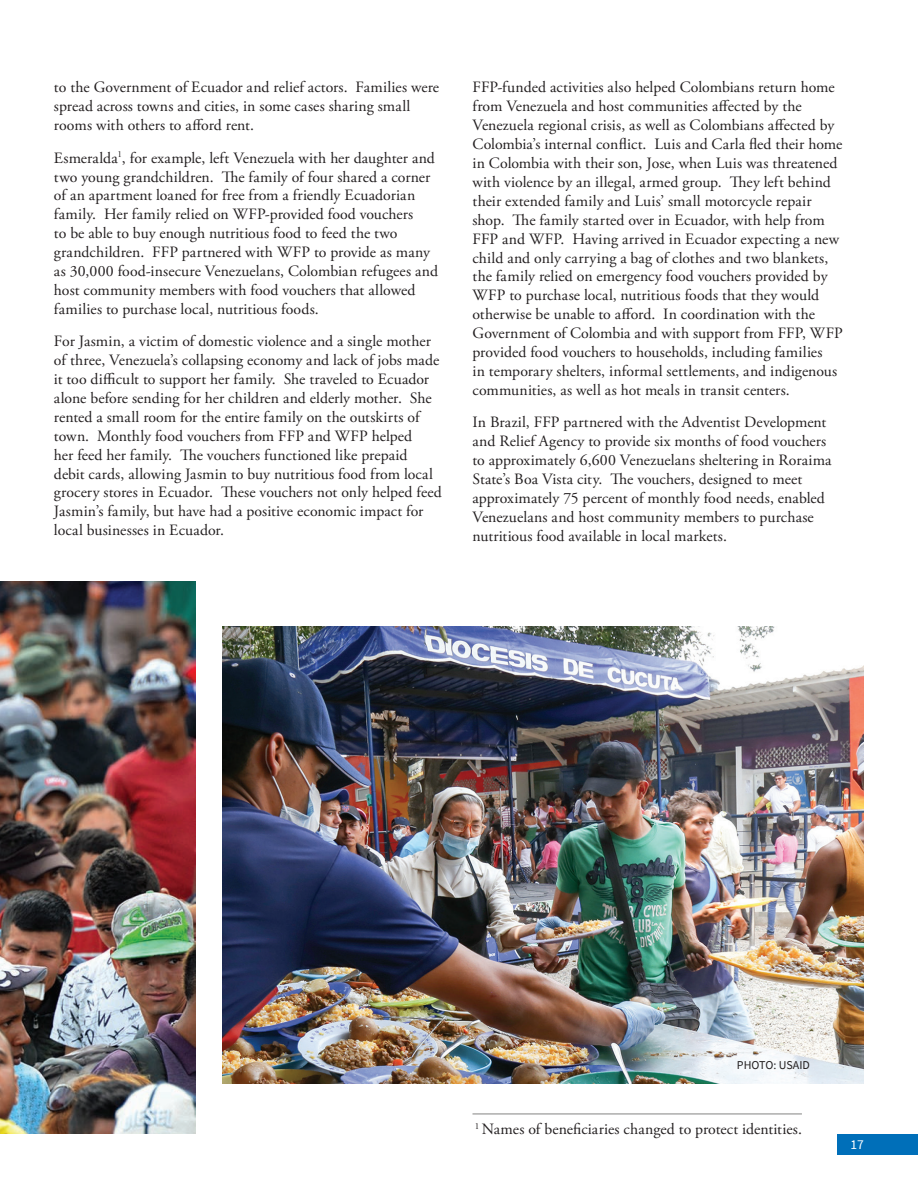
<style>
.page{position:relative;width:918px;height:1188px;background:#fff}
.page>*{position:absolute;margin:0;border:0;box-sizing:border-box;transform-origin:0 0}
.Body{font:15.75px/18.9px "Adobe Garamond Pro";letter-spacing:.005em;color:#231f20}
.t1{font:13.5px "Source Sans Pro";color:#fff}
.Photo_credit{font:12px "Source Sans Pro";color:#231f20}
</style>
<div class="page">
<div style="left:837px;top:1134px;width:81px;height:21px;background:#006fb9"></div>
<img style="left:0;top:581px;width:195px;height:553px">
<img style="left:222px;top:626px;width:642px;height:458px">
<hr style="left:472px;top:1114px;width:330px;height:1px;background:#848482">
<p class="Body" style="left:54px;top:79px;width:387px">to the Government of Ecuador and relief actors. Families were spread across towns and cities, in some cases sharing small rooms with others to afford rent.</p>
<p class="Body" style="left:54px;top:149px;width:386px">Esmeralda<sup>1</sup>, for example, left Venezuela with her daughter and two young grandchildren. The family of four shared a corner of an apartment loaned for free from a friendly Ecuadorian family. Her family relied on WFP-provided food vouchers<br>to be able to buy enough nutritious food to feed the two grandchildren. FFP partnered with WFP to provide as many as 30,000 food-insecure Venezuelans, Colombian refugees and host community members with food vouchers that allowed families to purchase local, nutritious foods.</p>
<p class="Body" style="left:54px;top:332px;width:389px">For Jasmin, a victim of domestic violence and a single mother of three, Venezuela’s collapsing economy and lack of jobs made it too difficult to support her family. She traveled to Ecuador alone before sending for her children and elderly mother. She rented a small room for the entire family on the outskirts of town. Monthly food vouchers from FFP and WFP helped<br>her feed her family. The vouchers functioned like prepaid debit cards, allowing Jasmin to buy nutritious food from local grocery stores in Ecuador. These vouchers not only helped feed Jasmin’s family, but have had a positive economic impact for local businesses in Ecuador.</p>
<p class="Body" style="left:472px;top:79px;width:372px">FFP-funded activities also helped Colombians return home from Venezuela and host communities affected by the Venezuela regional crisis, as well as Colombians affected by Colombia’s internal conflict. Luis and Carla fled their home in Colombia with their son, Jose, when Luis was threatened with violence by an illegal, armed group. They left behind their extended family and Luis’ small motorcycle repair shop. The family started over in Ecuador, with help from FFP and WFP. Having arrived in Ecuador expecting a new child and only carrying a bag of clothes and two blankets, the family relied on emergency food vouchers provided by WFP to purchase local, nutritious foods that they would otherwise be unable to afford. In coordination with the Government of Colombia and with support from FFP, WFP provided food vouchers to households, including families<br>in temporary shelters, informal settlements, and indigenous communities, as well as hot meals in transit centers.</p>
<p class="Body" style="left:472px;top:413px;width:361px">In Brazil, FFP partnered with the Adventist Development and Relief Agency to provide six months of food vouchers to approximately 6,600 Venezuelans sheltering in Roraima State’s Boa Vista city. The vouchers, designed to meet approximately 75 percent of monthly food needs, enabled Venezuelans and host community members to purchase nutritious food available in local markets.</p>
<p class="Photo_credit" style="left:737px;top:1057px;width:74px">PHOTO: USAID</p>
<p class="Body" style="left:475px;top:1120px;width:329px"><sup>1</sup> Names of beneficiaries changed to protect identities.</p>
<p class="t1" style="left:851px;top:1136px;width:15px">17</p>
</div>
